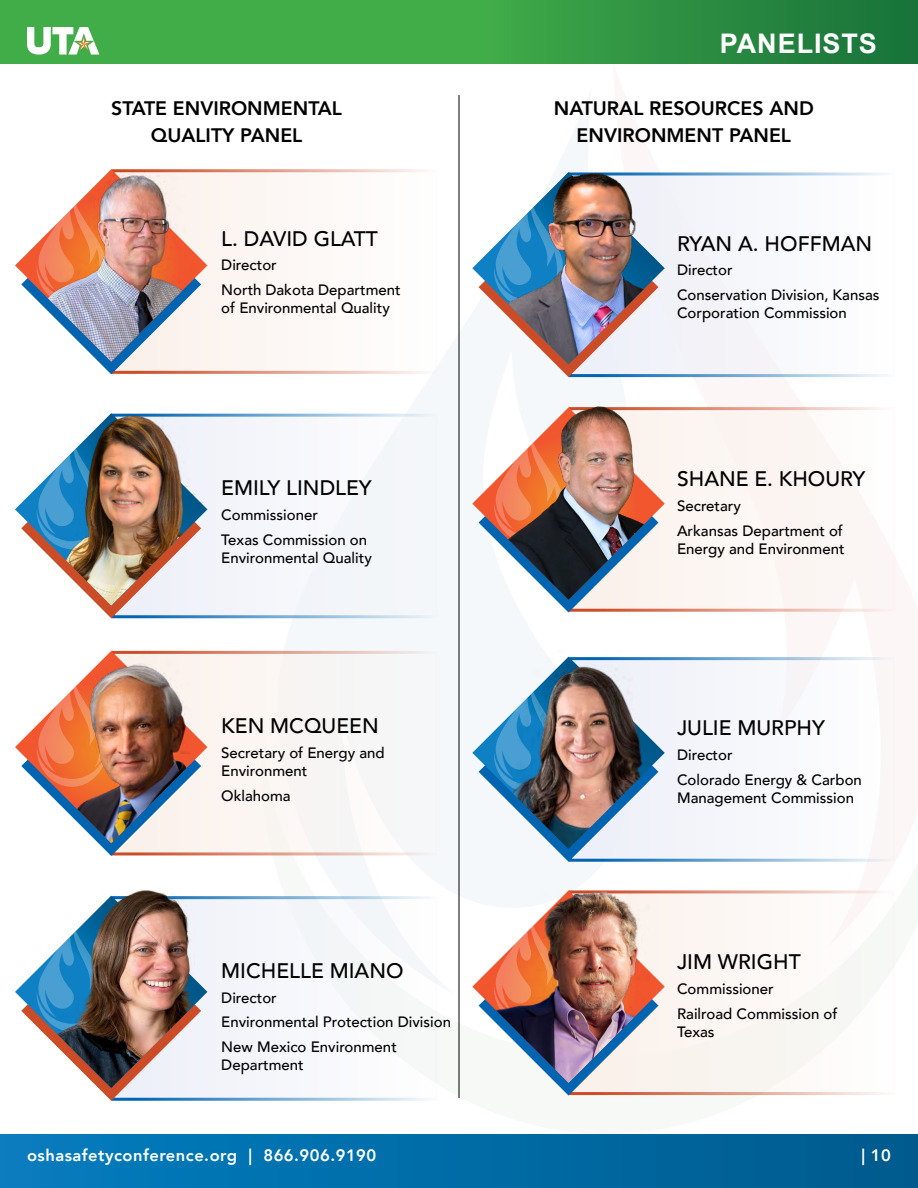
<style>
.page{position:relative;width:918px;height:1188px;background:#fff}
.page>*{position:absolute;margin:0;border:0;box-sizing:border-box;transform-origin:0 0}
.t1{font:700 27px "Arial";letter-spacing:.035em;color:#fff}
.t2{font:500 21px "Avenir";color:#000}
.t3{font:800 19.5px/27px "Avenir";color:#000;text-align:center}
.t4{font:800 16.5px "Avenir";letter-spacing:.03em;color:#fff}
.t5{font:500 15px/24.8px "Avenir";color:#000}
</style>
<div class="page">
<div style="left:0;top:1134px;width:918px;height:54px;background:linear-gradient(to right,#047dbf,#005a8d)"></div>
<hr style="left:459px;top:95px;width:1px;height:1003px;background:#000">
<div style="left:569px;top:657px;width:326px;height:205px;background:#f7f7fc"></div>
<div style="left:569px;top:172px;width:326px;height:205px;background:#f8f8fc"></div>
<div style="left:111px;top:896px;width:327px;height:205px;background:#f5f7fb"></div>
<div style="left:569px;top:890px;width:326px;height:205px;background:#fcf7f4"></div>
<div style="left:111px;top:414px;width:327px;height:204px;background:#eef0f9"></div>
<div style="left:569px;top:407px;width:326px;height:205px;background:#fbf5f2"></div>
<div style="left:111px;top:169px;width:327px;height:205px;background:#fdf9f7"></div>
<svg style="left:472px;top:498px;width:193px;height:115px"></svg>
<img style="left:478px;top:407px;width:187px;height:193px">
<img style="left:478px;top:406px;width:162px;height:118px">
<svg style="left:472px;top:231px;width:193px;height:146px"></svg>
<img style="left:509px;top:172px;width:156px;height:192px">
<img style="left:509px;top:172px;width:132px;height:107px">
<svg style="left:472px;top:657px;width:193px;height:205px"></svg>
<img style="left:513px;top:657px;width:142px;height:192px">
<img style="left:513px;top:651px;width:120px;height:128px">
<div style="left:111px;top:651px;width:327px;height:204px;background:#f7f6f4"></div>
<img style="left:111px;top:890px;width:56px;height:6px">
<svg style="left:98px;top:1088px;width:109px;height:13px"></svg>
<img style="left:15px;top:896px;width:192px;height:192px">
<svg style="left:556px;top:1083px;width:109px;height:13px"></svg>
<img style="left:472px;top:890px;width:193px;height:193px">
<img style="left:528px;top:890px;width:122px;height:117px">
<svg style="left:99px;top:362px;width:108px;height:12px"></svg>
<img style="left:15px;top:169px;width:192px;height:193px">
<img style="left:53px;top:169px;width:132px;height:115px">
<svg style="left:99px;top:606px;width:108px;height:12px"></svg>
<img style="left:15px;top:413px;width:192px;height:193px">
<img style="left:73px;top:413px;width:117px;height:113px">
<svg style="left:98px;top:651px;width:109px;height:205px"></svg>
<img style="left:15px;top:655px;width:192px;height:188px">
<img style="left:81px;top:655px;width:112px;height:98px">
<svg style="left:0;top:0;width:918px;height:64px"></svg>
<svg style="left:27px;top:27px;width:72px;height:28px"></svg>
<h1 class="t1" style="left:720px;top:24px;width:159px">PANELISTS</h1>
<h3 class="t3" style="left:111px;top:94px;width:232px">STATE ENVIRONMENTAL<br>QUALITY PANEL</h3>
<h3 class="t3" style="left:554px;top:94px;width:261px">NATURAL RESOURCES AND<br>ENVIRONMENT PANEL</h3>
<h2 class="t2" style="left:221px;top:220px;width:158px">L. DAVID GLATT</h2>
<p class="t5" style="left:221px;top:252px;width:181px">Director<br>North Dakota Department</p>
<p class="t5" style="left:221px;top:295px;width:170px">of Environmental Quality</p>
<h2 class="t2" style="left:221px;top:470px;width:152px">EMILY LINDLEY</h2>
<p class="t5" style="left:221px;top:502px;width:147px">Commissioner<br>Texas Commission on</p>
<p class="t5" style="left:221px;top:544px;width:152px">Environmental Quality</p>
<h2 class="t2" style="left:221px;top:708px;width:159px">KEN MCQUEEN</h2>
<p class="t5" style="left:221px;top:743px;width:165px;line-height:18px">Secretary of Energy and<br>Environment</p>
<p class="t5" style="left:221px;top:782px;width:71px">Oklahoma</p>
<h2 class="t2" style="left:221px;top:952px;width:184px">MICHELLE MIANO</h2>
<p class="t5" style="left:221px;top:984px;width:231px">Director<br>Environmental Protection Division<br>New Mexico Environment</p>
<p class="t5" style="left:221px;top:1052px;width:84px">Department</p>
<h2 class="t2" style="left:677px;top:225px;width:197px">RYAN A. HOFFMAN</h2>
<p class="t5" style="left:677px;top:257px;width:204px">Director<br>Conservation Division, Kansas</p>
<p class="t5" style="left:677px;top:300px;width:171px">Corporation Commission</p>
<h2 class="t2" style="left:677px;top:461px;width:190px">SHANE E. KHOURY</h2>
<p class="t5" style="left:677px;top:492px;width:167px">Secretary<br>Arkansas Department of</p>
<p class="t5" style="left:677px;top:535px;width:169px">Energy and Environment</p>
<h2 class="t2" style="left:677px;top:710px;width:149px">JULIE MURPHY</h2>
<p class="t5" style="left:677px;top:742px;width:186px">Director<br>Colorado Energy &amp; Carbon</p>
<p class="t5" style="left:677px;top:784px;width:178px">Management Commission</p>
<h2 class="t2" style="left:677px;top:944px;width:125px">JIM WRIGHT</h2>
<p class="t5" style="left:677px;top:975px;width:162px">Commissioner<br>Railroad Commission of</p>
<p class="t5" style="left:677px;top:1018px;width:39px">Texas</p>
<p class="t4" style="left:27px;top:1142px;width:351px">oshasafetyconference.org | 866.906.9190</p>
<p class="t4" style="left:861px;top:1142px;width:31px">| 10</p>
</div>
